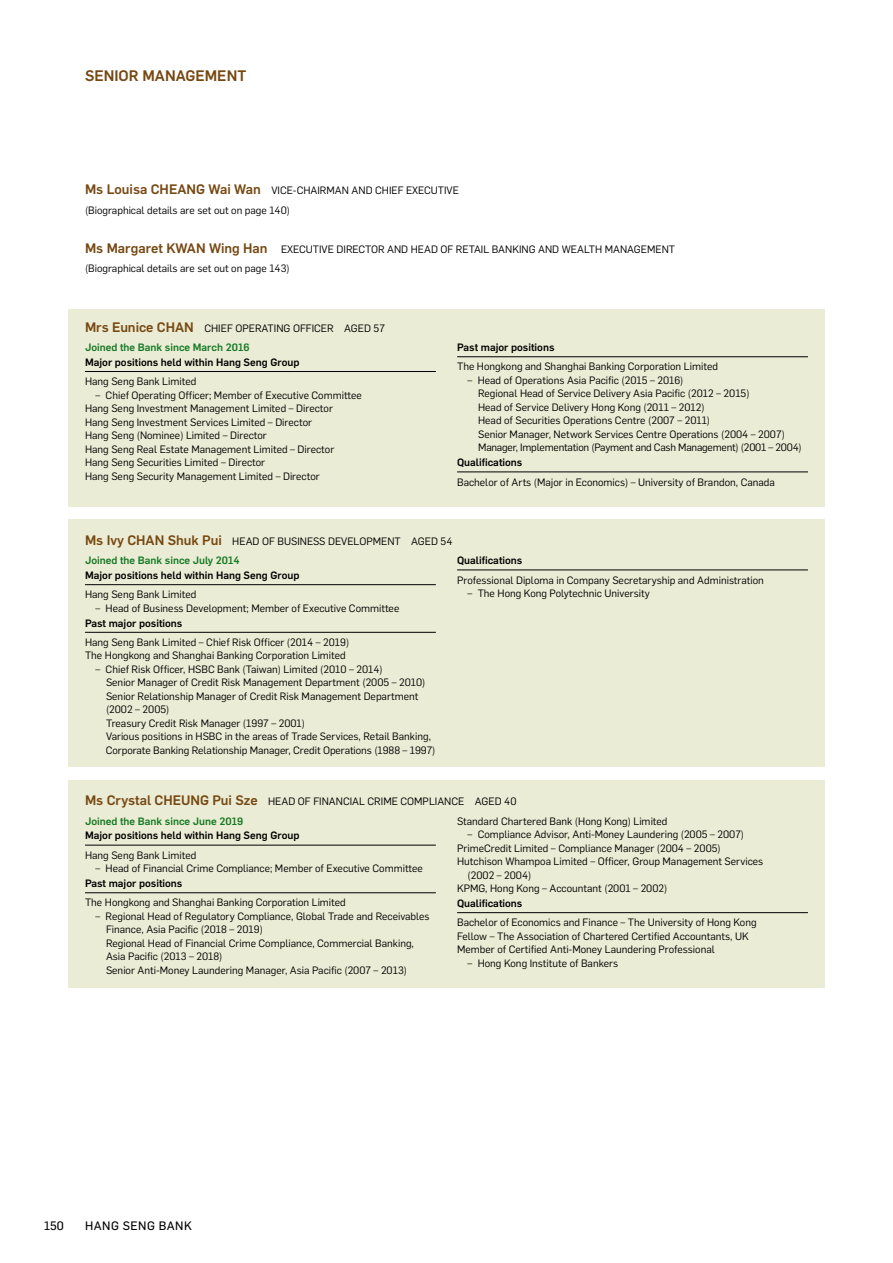
<style>
.page{position:relative;width:893px;height:1263px;background:#fff}
.page>*{position:absolute;margin:0;border:0;box-sizing:border-box;transform-origin:0 0}
.t1{font:500 15px "Flama";color:#764812}
.t2{font:12px "Flama Basic";letter-spacing:.04em;color:#000}
.t3{font:10.5px/13.5px "Flama";color:#000}
.t4{font:500 10.5px "Flama";color:#000}
.t5{font:500 10.5px "Flama";color:#147924}
.s1{font-weight:500;font-size:13.5px;color:#764812}
.s2{font-weight:500;color:#147924}
</style>
<div class="page">
<div style="left:68px;top:309px;width:757px;height:198px;background:#ebecd5"></div>
<hr style="left:85px;top:371px;width:351px;height:1px;background:#000">
<hr style="left:457px;top:356px;width:351px;height:1px;background:#000">
<hr style="left:457px;top:471px;width:351px;height:1px;background:#000">
<div style="left:68px;top:519px;width:757px;height:248px;background:#ebecd5"></div>
<hr style="left:85px;top:584px;width:351px;height:1px;background:#000">
<hr style="left:85px;top:632px;width:351px;height:1px;background:#000">
<hr style="left:457px;top:569px;width:351px;height:1px;background:#000">
<div style="left:68px;top:780px;width:757px;height:208px;background:#ebecd5"></div>
<hr style="left:85px;top:845px;width:351px;height:1px;background:#000">
<hr style="left:85px;top:892px;width:351px;height:1px;background:#000">
<hr style="left:457px;top:912px;width:351px;height:1px;background:#000">
<h1 class="t1" style="left:85px;top:65px;width:163px">SENIOR MANAGEMENT</h1>
<p class="t3" style="left:85px;top:180px;width:375px;line-height:19.5px"><span class="s1">Ms Louisa CHEANG Wai Wan</span> VICE-CHAIRMAN AND CHIEF EXECUTIVE (Biographical details are set out on page 140)</p>
<p class="t3" style="left:85px;top:239px;width:592px;line-height:19.5px"><span class="s1">Ms Margaret KWAN Wing Han</span> EXECUTIVE DIRECTOR AND HEAD OF RETAIL BANKING AND WEALTH MANAGEMENT (Biographical details are set out on page 143)</p>
<p class="t3" style="left:85px;top:320px;width:301px"><span class="s1">Mrs Eunice CHAN</span> CHIEF OPERATING OFFICER AGED 57</p>
<p class="t5" style="left:85px;top:340px;width:166px">Joined the Bank since March 2016</p>
<p class="t4" style="left:85px;top:354px;width:216px">Major positions held within Hang Seng Group</p>
<p class="t3" style="left:85px;top:374px;width:113px">Hang Seng Bank Limited</p>
<p class="t3" style="left:85px;top:387px;width:278px;text-indent:10px">– Chief Operating Officer; Member of Executive Committee Hang Seng Investment Management Limited – Director<br>Hang Seng Investment Services Limited – Director<br>Hang Seng (Nominee) Limited – Director<br>Hang Seng Real Estate Management Limited – Director<br>Hang Seng Securities Limited – Director<br>Hang Seng Security Management Limited – Director</p>
<p class="t4" style="left:457px;top:340px;width:99px">Past major positions</p>
<p class="t3" style="left:457px;top:359px;width:262px">The Hongkong and Shanghai Banking Corporation Limited</p>
<p class="t3" style="left:478px;top:373px;width:325px;text-indent:-10px">– Head of Operations Asia Pacific (2015 – 2016)<br>Regional Head of Service Delivery Asia Pacific (2012 – 2015)<br>Head of Service Delivery Hong Kong (2011 – 2012)<br>Head of Securities Operations Centre (2007 – 2011)<br>Senior Manager, Network Services Centre Operations (2004 – 2007)<br>Manager, Implementation (Payment and Cash Management) (2001 – 2004)</p>
<p class="t4" style="left:457px;top:455px;width:67px">Qualifications</p>
<p class="t3" style="left:457px;top:474px;width:319px">Bachelor of Arts (Major in Economics) – University of Brandon, Canada</p>
<p class="t3" style="left:85px;top:531px;width:369px;line-height:19.5px"><span class="s1">Ms Ivy CHAN Shuk Pui</span> HEAD OF BUSINESS DEVELOPMENT AGED 54<br><span class="s2">Joined the Bank since July 2014</span></p>
<p class="t4" style="left:85px;top:568px;width:216px">Major positions held within Hang Seng Group</p>
<p class="t3" style="left:85px;top:587px;width:113px">Hang Seng Bank Limited</p>
<p class="t3" style="left:96px;top:601px;width:305px">– Head of Business Development; Member of Executive Committee</p>
<p class="t4" style="left:85px;top:615px;width:99px">Past major positions</p>
<p class="t3" style="left:85px;top:635px;width:266px">Hang Seng Bank Limited – Chief Risk Officer (2014 – 2019)<br>The Hongkong and Shanghai Banking Corporation Limited</p>
<p class="t3" style="left:106px;top:662px;width:331px;text-indent:-10px">– Chief Risk Officer, HSBC Bank (Taiwan) Limited (2010 – 2014)<br>Senior Manager of Credit Risk Management Department (2005 – 2010)<br>Senior Relationship Manager of Credit Risk Management Department (2002 – 2005)<br>Treasury Credit Risk Manager (1997 – 2001)<br>Various positions in HSBC in the areas of Trade Services, Retail Banking, Corporate Banking Relationship Manager, Credit Operations (1988 – 1997)</p>
<p class="t4" style="left:457px;top:553px;width:67px">Qualifications</p>
<p class="t3" style="left:457px;top:572px;width:308px">Professional Diploma in Company Secretaryship and Administration</p>
<p class="t3" style="left:468px;top:586px;width:184px">– The Hong Kong Polytechnic University</p>
<p class="t3" style="left:85px;top:791px;width:433px;line-height:19.5px"><span class="s1">Ms Crystal CHEUNG Pui Sze</span> HEAD OF FINANCIAL CRIME COMPLIANCE AGED 40<br><span class="s2">Joined the Bank since June 2019</span></p>
<p class="t4" style="left:85px;top:828px;width:216px">Major positions held within Hang Seng Group</p>
<p class="t3" style="left:85px;top:848px;width:113px">Hang Seng Bank Limited</p>
<p class="t3" style="left:96px;top:861px;width:329px">– Head of Financial Crime Compliance; Member of Executive Committee</p>
<p class="t4" style="left:85px;top:876px;width:99px">Past major positions</p>
<p class="t3" style="left:85px;top:895px;width:262px">The Hongkong and Shanghai Banking Corporation Limited</p>
<p class="t3" style="left:106px;top:909px;width:325px;text-indent:-10px">– Regional Head of Regulatory Compliance, Global Trade and Receivables Finance, Asia Pacific (2018 – 2019)<br>Regional Head of Financial Crime Compliance, Commercial Banking, Asia Pacific (2013 – 2018)<br>Senior Anti-Money Laundering Manager, Asia Pacific (2007 – 2013)</p>
<p class="t3" style="left:457px;top:813px;width:212px">Standard Chartered Bank (Hong Kong) Limited</p>
<p class="t3" style="left:468px;top:827px;width:278px">– Compliance Advisor, Anti-Money Laundering (2005 – 2007)</p>
<p class="t3" style="left:457px;top:840px;width:265px">PrimeCredit Limited – Compliance Manager (2004 – 2005)</p>
<p class="t3" style="left:457px;top:854px;width:308px">Hutchison Whampoa Limited – Officer, Group Management Services</p>
<p class="t3" style="left:468px;top:867px;width:65px">(2002 – 2004)</p>
<p class="t3" style="left:457px;top:881px;width:212px">KPMG, Hong Kong – Accountant (2001 – 2002)</p>
<p class="t4" style="left:457px;top:895px;width:67px">Qualifications</p>
<p class="t3" style="left:457px;top:915px;width:301px">Bachelor of Economics and Finance – The University of Hong Kong<br>Fellow – The Association of Chartered Certified Accountants, UK<br>Member of Certified Anti-Money Laundering Professional</p>
<p class="t3" style="left:468px;top:956px;width:152px">– Hong Kong Institute of Bankers</p>
<p class="t2" style="left:44px;top:1217px;width:21px">150</p>
<p class="t2" style="left:85px;top:1217px;width:108px">HANG SENG BANK</p>
</div>
